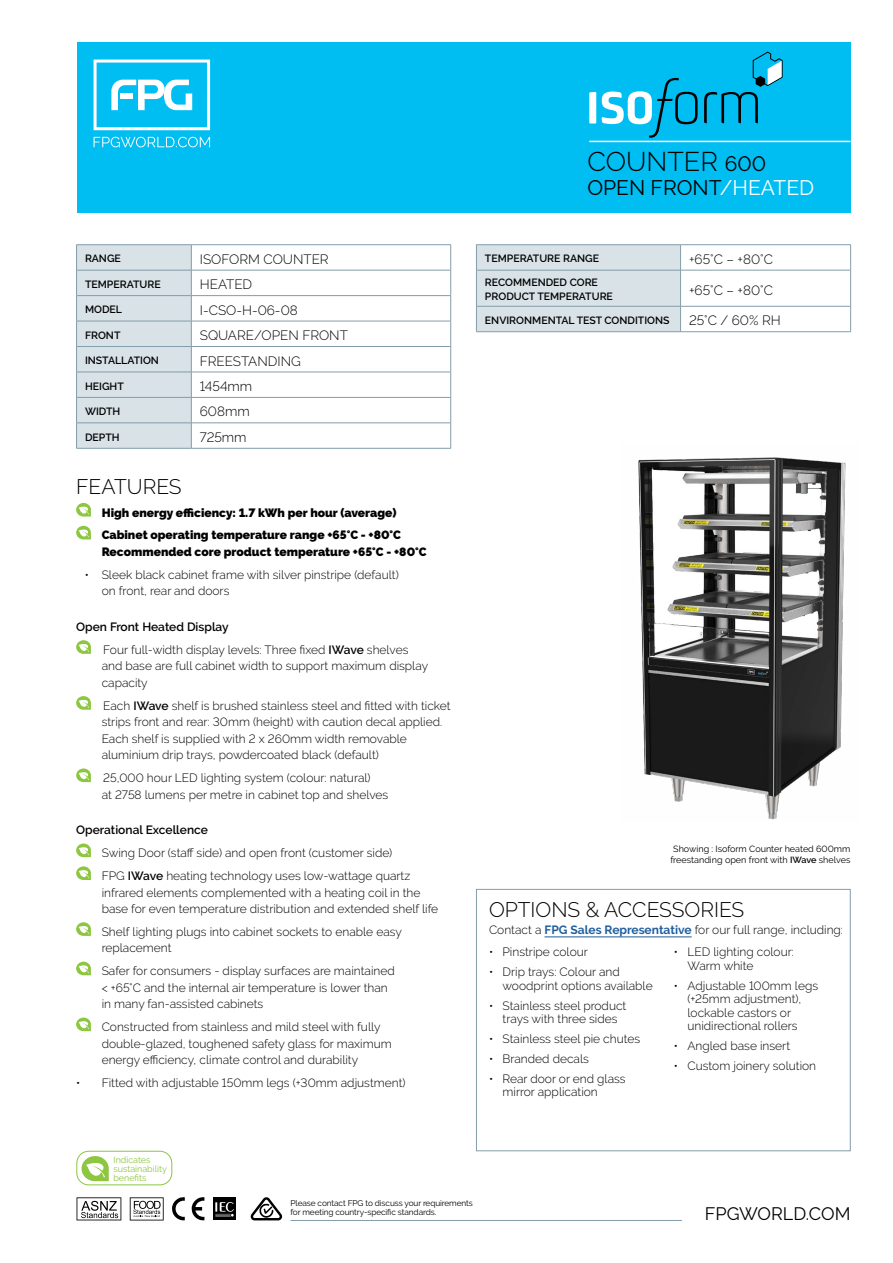
<style>
.page{position:relative;width:893px;height:1263px;background:#fff}
.page>*{position:absolute;margin:0;border:0;box-sizing:border-box;transform-origin:0 0}
.t1{font:300 27px "Raleway";color:#000}
.t2{font:300 21px "Raleway";color:#000}
.t3{font:21px "Raleway";color:#000}
.t4{font:18px "Raleway";color:#000}
.t5{font:300 13.5px "Raleway";color:#000}
.t6{font:300 12px/16.5px "Raleway";color:#000}
.t7{font:800 12px/23px "Raleway";color:#000}
.t8{font:600 12px "Raleway";color:#000}
.t9{font:600 10.5px/13.5px "Raleway";color:#000}
.t10{font:9px/10.8px "Raleway";color:#000;text-align:center}
.t11{font:9px/9px "Raleway";color:#8dc63f}
.t12{font:8.25px/9px "Raleway";letter-spacing:-.01em;color:#000}
.s1{font-weight:400;font-size:21px}
.s2{color:#fff}
.s3{font-weight:600}
.s4{font-weight:700;color:#215e9e}
</style>
<div class="page">
<div style="left:77px;top:43px;width:773px;height:170px;background:#00bdf2"></div>
<svg style="left:94px;top:137px;width:116px;height:10px"></svg>
<svg style="left:94px;top:60px;width:116px;height:70px"></svg>
<hr style="left:291px;top:1220px;width:391px;height:1px;background:#849daa">
<svg style="left:77px;top:1197px;width:44px;height:23px"></svg>
<svg style="left:130px;top:1197px;width:34px;height:23px"></svg>
<svg style="left:192px;top:1197px;width:12px;height:23px"></svg>
<svg style="left:172px;top:1197px;width:13px;height:23px"></svg>
<div style="left:213px;top:1197px;width:23px;height:23px;background:#000"></div>
<svg style="left:215px;top:1202px;width:19px;height:15px"></svg>
<svg style="left:250px;top:1197px;width:32px;height:23px"></svg>
<hr style="left:76px;top:244px;width:115px;height:1px;background:#849daa">
<hr style="left:191px;top:244px;width:260px;height:1px;background:#849daa">
<hr style="left:76px;top:448px;width:115px;height:1px;background:#849daa">
<svg style="left:76px;top:245px;width:116px;height:203px;background:#d3dee3"></svg>
<hr style="left:191px;top:270px;width:260px;height:1px;background:#849daa">
<svg style="left:450px;top:245px;width:1px;height:203px"></svg>
<hr style="left:191px;top:295px;width:260px;height:1px;background:#849daa">
<hr style="left:191px;top:321px;width:260px;height:1px;background:#849daa">
<hr style="left:191px;top:346px;width:260px;height:1px;background:#849daa">
<hr style="left:191px;top:372px;width:260px;height:1px;background:#849daa">
<hr style="left:191px;top:397px;width:260px;height:1px;background:#849daa">
<hr style="left:191px;top:423px;width:260px;height:1px;background:#849daa">
<hr style="left:191px;top:448px;width:260px;height:1px;background:#849daa">
<hr style="left:476px;top:244px;width:205px;height:1px;background:#849daa">
<hr style="left:681px;top:244px;width:170px;height:1px;background:#849daa">
<svg style="left:850px;top:245px;width:1px;height:25px"></svg>
<svg style="left:476px;top:245px;width:205px;height:87px;background:#d4dfe4"></svg>
<hr style="left:681px;top:270px;width:170px;height:1px;background:#849daa">
<hr style="left:850px;top:270px;width:1px;height:36px;background:#849daa">
<svg style="left:850px;top:307px;width:1px;height:24px"></svg>
<hr style="left:681px;top:306px;width:170px;height:1px;background:#849daa">
<hr style="left:681px;top:331px;width:170px;height:1px;background:#849daa">
<svg style="left:82px;top:1156px;width:27px;height:25px"></svg>
<div style="left:77px;top:1151px;width:95px;height:34px;border:1px solid #8dc63f;border-radius:12px"></div>
<hr style="left:589px;top:141px;width:261px;height:1px;background:#fff">
<svg style="left:589px;top:78px;width:109px;height:60px"></svg>
<svg style="left:704px;top:52px;width:79px;height:71px"></svg>
<svg style="left:76px;top:503px;width:15px;height:13px"></svg>
<svg style="left:76px;top:526px;width:15px;height:13px"></svg>
<svg style="left:76px;top:640px;width:15px;height:14px"></svg>
<svg style="left:76px;top:696px;width:15px;height:14px"></svg>
<svg style="left:76px;top:768px;width:15px;height:14px"></svg>
<svg style="left:76px;top:843px;width:15px;height:14px"></svg>
<svg style="left:76px;top:866px;width:15px;height:14px"></svg>
<svg style="left:76px;top:922px;width:15px;height:14px"></svg>
<svg style="left:76px;top:962px;width:15px;height:13px"></svg>
<svg style="left:76px;top:1017px;width:15px;height:14px"></svg>
<hr style="left:544px;top:937px;width:148px;height:1px;background:#215e9e">
<div style="left:476px;top:889px;width:374px;height:262px;border:1px solid #849daa"></div>
<img style="left:638px;top:457px;width:208px;height:363px">
<h1 class="t1" style="left:587px;top:146px;width:180px">COUNTER <span class="s1">600</span></h1>
<h2 class="t3" style="left:587px;top:176px;width:228px">OPEN FRONT<span class="s2">/HEATED</span></h2>
<p class="t9" style="left:85px;top:252px;width:37px">RANGE</p>
<p class="t5" style="left:200px;top:251px;width:130px">ISOFORM COUNTER</p>
<p class="t9" style="left:85px;top:277px;width:77px">TEMPERATURE</p>
<p class="t5" style="left:200px;top:277px;width:54px">HEATED</p>
<p class="t9" style="left:85px;top:303px;width:39px">MODEL</p>
<p class="t5" style="left:200px;top:302px;width:99px">I-CSO-H-06-08</p>
<p class="t9" style="left:85px;top:328px;width:37px">FRONT</p>
<p class="t5" style="left:200px;top:327px;width:150px">SQUARE/OPEN FRONT</p>
<p class="t9" style="left:85px;top:354px;width:75px">INSTALLATION</p>
<p class="t5" style="left:200px;top:353px;width:102px">FREESTANDING</p>
<p class="t9" style="left:85px;top:379px;width:40px">HEIGHT</p>
<p class="t5" style="left:200px;top:378px;width:54px">1454mm</p>
<p class="t9" style="left:85px;top:405px;width:37px">WIDTH</p>
<p class="t5" style="left:200px;top:404px;width:51px">608mm</p>
<p class="t9" style="left:85px;top:430px;width:36px">DEPTH</p>
<p class="t5" style="left:200px;top:429px;width:48px">725mm</p>
<h2 class="t2" style="left:76px;top:474px;width:107px">FEATURES</h2>
<p class="t7" style="left:102px;top:501px;width:301px">High energy efficiency: 1.7 kWh per hour (average)<br>Cabinet operating temperature range +65°C - +80°C</p>
<p class="t7" style="left:102px;top:540px;width:327px">Recommended core product temperature +65°C - +80°C</p>
<p class="t6" style="left:102px;top:566px;width:299px;text-indent:-17px">• Sleek black cabinet frame with silver pinstripe (default) on front, rear and doors</p>
<p class="t6" style="left:103px;top:615px;width:307px;line-height:23px;text-indent:-27px"><span class="s3">Open Front Heated Display<br></span>Four full-width display levels: Three fixed <span class="s3">IWave</span> shelves</p>
<p class="t6" style="left:102px;top:658px;width:328px">and base are full cabinet width to support maximum display capacity</p>
<p class="t6" style="left:102px;top:697px;width:350px">Each <span class="s3">IWave</span> shelf is brushed stainless steel and fitted with ticket strips front and rear: 30mm (height) with caution decal applied.<br>Each shelf is supplied with 2 x 260mm width removable aluminium drip trays, powdercoated black (default)</p>
<p class="t6" style="left:102px;top:769px;width:288px">25,000 hour LED lighting system (colour: natural)<br>at 2758 lumens per metre in cabinet top and shelves</p>
<p class="t8" style="left:76px;top:823px;width:133px">Operational Excellence</p>
<p class="t6" style="left:102px;top:841px;width:310px;line-height:23px">Swing Door (staff side) and open front (customer side)<br>FPG <span class="s3">IWave</span> heating technology uses low-wattage quartz</p>
<p class="t6" style="left:102px;top:884px;width:338px">infrared elements complemented with a heating coil in the base for even temperature distribution and extended shelf life</p>
<p class="t6" style="left:102px;top:923px;width:302px">Shelf lighting plugs into cabinet sockets to enable easy replacement</p>
<p class="t6" style="left:102px;top:963px;width:295px">Safer for consumers - display surfaces are maintained &lt; +65°C and the internal air temperature is lower than in many fan-assisted cabinets</p>
<p class="t6" style="left:102px;top:1019px;width:292px">Constructed from stainless and mild steel with fully double-glazed, toughened safety glass for maximum energy efficiency, climate control and durability</p>
<p class="t6" style="left:76px;top:1074px;width:331px">• Fitted with adjustable 150mm legs (+30mm adjustment)</p>
<p class="t9" style="left:485px;top:252px;width:116px">TEMPERATURE RANGE</p>
<p class="t5" style="left:689px;top:251px;width:86px">+65°C – +80°C</p>
<p class="t9" style="left:485px;top:276px;width:129px">RECOMMENDED CORE<br>PRODUCT TEMPERATURE</p>
<p class="t5" style="left:689px;top:282px;width:86px">+65°C – +80°C</p>
<p class="t9" style="left:485px;top:313px;width:186px">ENVIRONMENTAL TEST CONDITIONS</p>
<p class="t5" style="left:689px;top:313px;width:93px">25°C / 60% RH</p>
<p class="t10" style="left:670px;top:844px;width:182px">Showing : Isoform Counter heated 600mm freestanding open front with <span class="s3">IWave</span> shelves</p>
<h2 class="t2" style="left:489px;top:898px;width:257px">OPTIONS &amp; ACCESSORIES</h2>
<p class="t6" style="left:489px;top:921px;width:356px">Contact a <span class="s4">FPG Sales Representative</span> for our full range, including:</p>
<p class="t6" style="left:489px;top:944px;width:100px">• Pinstripe colour</p>
<p class="t6" style="left:502px;top:965px;width:152px;line-height:13.5px;text-indent:-14px">• Drip trays: Colour and woodprint options available</p>
<p class="t6" style="left:489px;top:998px;width:139px;line-height:13.5px;text-align:center">• Stainless steel product trays with three sides</p>
<p class="t6" style="left:489px;top:1030px;width:153px">• Stainless steel pie chutes</p>
<p class="t6" style="left:489px;top:1050px;width:101px">• Branded decals</p>
<p class="t6" style="left:502px;top:1072px;width:125px;line-height:13.5px;text-indent:-14px">• Rear door or end glass mirror application</p>
<p class="t6" style="left:687px;top:945px;width:108px;line-height:13.5px;text-indent:-14px">• LED lighting colour:<br>Warm white</p>
<p class="t6" style="left:687px;top:979px;width:132px;line-height:13.5px;text-indent:-14px">• Adjustable 100mm legs (+25mm adjustment), lockable castors or unidirectional rollers</p>
<p class="t6" style="left:674px;top:1037px;width:118px">• Angled base insert</p>
<p class="t6" style="left:674px;top:1057px;width:144px">• Custom joinery solution</p>
<p class="t11" style="left:113px;top:1155px;width:55px">Indicates sustainability benefits</p>
<p class="t12" style="left:291px;top:1198px;width:184px">Please contact FPG to discuss your requirements for meeting country-specific standards.</p>
<h3 class="t4" style="left:705px;top:1203px;width:147px">FPGWORLD.COM</h3>
</div>
